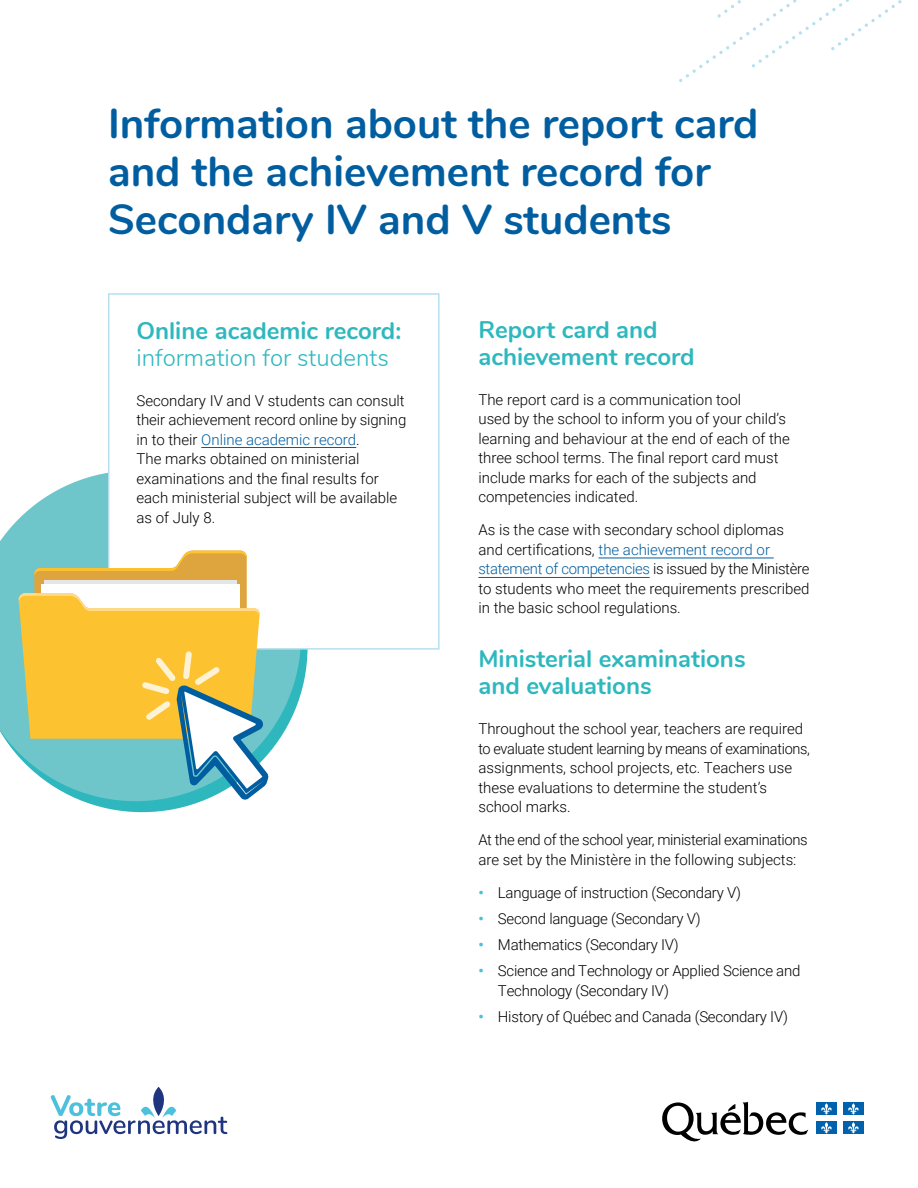
<style>
.page{position:relative;width:918px;height:1188px;background:#fff}
.page>*{position:absolute;margin:0;border:0;box-sizing:border-box;transform-origin:0 0}
.t1{font:700 42px/48px "Nunito";color:#005ea0}
.t2{font:700 24px/27px "Nunito";color:#2eb8be}
.t3{font:300 24px/27px "Nunito";color:#2eb8be}
.t4{font:300 15px/19.5px "Roboto";color:#000}
.t5{font:300 15px/19.5px "Roboto";letter-spacing:-.025em;color:#000}
.s1{font-weight:700}
.s2{color:#005ea0}
.s3{font-weight:700;color:#4abfdb}
</style>
<div class="page">
<svg style="left:679px;top:0;width:223px;height:82px"></svg>
<hr style="left:599px;top:558px;width:175px;height:1px;background:#005ea0">
<hr style="left:478px;top:577px;width:172px;height:1px;background:#005ea0">
<svg style="left:82px;top:650px;width:226px;height:162px"></svg>
<svg style="left:0;top:472px;width:301px;height:329px;fill:#6fc6ca"></svg>
<div style="left:109px;top:294px;width:330px;height:355px;background:#fff"></div>
<hr style="left:201px;top:447px;width:155px;height:1px;background:#005ea0">
<div style="left:108px;top:293px;width:332px;height:357px;border:2px solid #b6e0ef"></div>
<svg style="left:18px;top:551px;width:251px;height:249px"></svg>
<img style="left:52px;top:1087px;width:175px;height:52px">
<img style="left:662px;top:1101px;width:202px;height:41px">
<h1 class="t1" style="left:108px;top:97px;width:652px">Information about the report card and the achievement record for<br>Secondary IV and V students</h1>
<h2 class="t3" style="left:136px;top:316px;width:266px"><span class="s1">Online academic record: </span>information for students</h2>
<p class="t4" style="left:136px;top:390px;width:271px">Secondary IV and V students can consult their achievement record online by signing in to their <span class="s2">Online academic record</span>.<br>The marks obtained on ministerial examinations and the final results for each ministerial subject will be available as of July 8.</p>
<h2 class="t2" style="left:478px;top:315px;width:218px">Report card and achievement record</h2>
<p class="t4" style="left:478px;top:389px;width:313px">The report card is a communication tool<br>used by the school to inform you of your child’s learning and behaviour at the end of each of the three school terms. The final report card must include marks for each of the subjects and competencies indicated.</p>
<p class="t4" style="left:478px;top:520px;width:333px">As is the case with secondary school diplomas and certifications, <span class="s2">the achievement record or statement of competencies</span> is issued by the Ministère to students who meet the requirements prescribed in the basic school regulations.</p>
<h2 class="t2" style="left:478px;top:644px;width:269px">Ministerial examinations and evaluations</h2>
<p class="t4" style="left:478px;top:719px;width:333px">Throughout the school year, teachers are required to evaluate student learning by means of examinations, assignments, school projects, etc. Teachers use these evaluations to determine the student’s school marks.</p>
<p class="t5" style="left:478px;top:830px;width:331px">At the end of the school year, ministerial examinations are set by the Ministère in the following subjects:</p>
<p class="t4" style="left:478px;top:882px;width:264px"><span class="s3">•</span> Language of instruction (Secondary V)</p>
<p class="t4" style="left:478px;top:908px;width:224px"><span class="s3">•</span> Second language (Secondary V)</p>
<p class="t4" style="left:478px;top:935px;width:202px"><span class="s3">•</span> Mathematics (Secondary IV)</p>
<p class="t4" style="left:498px;top:961px;width:304px;text-indent:-20px"><span class="s3">•</span> Science and Technology or Applied Science and<br>Technology (Secondary IV)</p>
<p class="t4" style="left:478px;top:1007px;width:311px"><span class="s3">•</span> History of Québec and Canada (Secondary IV)</p>
</div>
